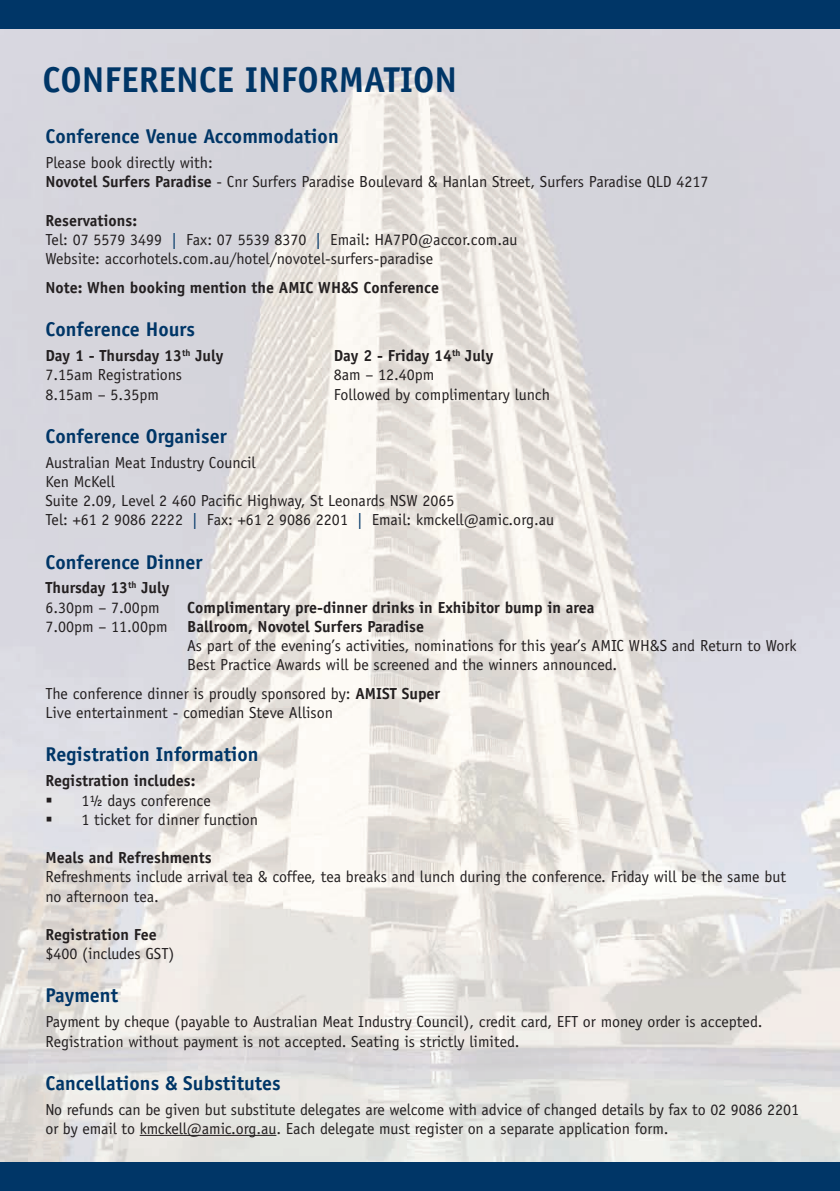
<style>
.page{position:relative;width:840px;height:1191px;background:#fff}
.page>*{position:absolute;margin:0;border:0;box-sizing:border-box;transform-origin:0 0}
.t1{font:700 36px "Officina Sans";color:#003667}
.t2{font:700 20px "Officina Sans";color:#003667}
.t3{font:16px/19.2px "Officina Sans";color:#231f20}
.t4{font:700 16px "Officina Sans";color:#231f20}
.s1{font-weight:700}
.s2{color:#003667}
.s3{font-weight:400}
</style>
<div class="page">
<img style="left:0;top:28px;width:839px;height:1134px">
<hr style="left:140px;top:1135px;width:136px;height:1px;background:#231f20">
<div style="left:0;top:0;width:839px;height:28px;background:#003667"></div>
<div style="left:0;top:1162px;width:839px;height:29px;background:#003667"></div>
<svg style="left:53px;top:805px;width:16px;height:1px"></svg>
<svg style="left:53px;top:824px;width:16px;height:1px"></svg>
<p class="t1" style="left:43px;top:57px;width:416px">CONFERENCE INFORMATION</p>
<p class="t2" style="left:45px;top:124px;width:295px">Conference Venue Accommodation</p>
<p class="t3" style="left:45px;top:153px;width:664px">Please book directly with:<br><span class="s1">Novotel Surfers Paradise</span> - Cnr Surfers Paradise Boulevard &amp; Hanlan Street, Surfers Paradise QLD 4217</p>
<p class="t4" style="left:45px;top:210px;width:93px">Reservations:</p>
<p class="t3" style="left:45px;top:230px;width:473px">Tel: 07 5579 3499 <span class="s2">|</span> Fax: 07 5539 8370 <span class="s2">|</span> Email: HA7PO@accor.com.au</p>
<p class="t3" style="left:45px;top:249px;width:389px">Website: accorhotels.com.au/hotel/novotel-surfers-paradise</p>
<p class="t4" style="left:45px;top:278px;width:395px">Note: When booking mention the AMIC WH&amp;S Conference</p>
<p class="t2" style="left:45px;top:317px;width:151px">Conference Hours</p>
<p class="t4" style="left:45px;top:346px;width:179px">Day 1 - Thursday 13<sup>th</sup> July</p>
<p class="t4" style="left:333px;top:346px;width:161px">Day 2 - Friday 14<sup>th</sup> July</p>
<p class="t3" style="left:45px;top:365px;width:138px">7.15am Registrations</p>
<p class="t3" style="left:333px;top:365px;width:102px">8am – 12.40pm</p>
<p class="t3" style="left:45px;top:384px;width:115px">8.15am – 5.35pm</p>
<p class="t3" style="left:333px;top:384px;width:218px">Followed by complimentary lunch</p>
<p class="t2" style="left:45px;top:423px;width:183px">Conference Organiser</p>
<p class="t3" style="left:45px;top:453px;width:212px">Australian Meat Industry Council</p>
<p class="t3" style="left:45px;top:472px;width:71px">Ken McKell</p>
<p class="t3" style="left:45px;top:491px;width:410px">Suite 2.09, Level 2 460 Pacific Highway, St Leonards NSW 2065</p>
<p class="t3" style="left:45px;top:510px;width:510px">Tel: +61 2 9086 2222 <span class="s2">|</span> Fax: +61 2 9086 2201 <span class="s2">|</span> Email: kmckell@amic.org.au</p>
<p class="t2" style="left:45px;top:549px;width:159px">Conference Dinner</p>
<p class="t4" style="left:45px;top:578px;width:125px">Thursday 13<sup>th</sup> July</p>
<p class="t3" style="left:45px;top:597px;width:116px">6.30pm – 7.00pm</p>
<p class="t4" style="left:187px;top:597px;width:408px">Complimentary pre-dinner drinks in Exhibitor bump in area</p>
<p class="t4" style="left:45px;top:616px;width:380px"><span class="s3">7.00pm – 11.00pm</span> Ballroom, Novotel Surfers Paradise</p>
<p class="t3" style="left:187px;top:636px;width:610px">As part of the evening’s activities, nominations for this year’s AMIC WH&amp;S and Return to Work<br>Best Practice Awards will be screened and the winners announced.</p>
<p class="t3" style="left:45px;top:684px;width:396px">The conference dinner is proudly sponsored by: <span class="s1">AMIST Super</span></p>
<p class="t3" style="left:45px;top:703px;width:289px">Live entertainment - comedian Steve Allison</p>
<p class="t2" style="left:45px;top:742px;width:214px">Registration Information</p>
<p class="t4" style="left:45px;top:771px;width:151px">Registration includes:</p>
<p class="t3" style="left:45px;top:790px;width:167px">▪ 1½ days conference</p>
<p class="t3" style="left:45px;top:809px;width:214px">▪ 1 ticket for dinner function</p>
<p class="t4" style="left:45px;top:847px;width:167px">Meals and Refreshments</p>
<p class="t3" style="left:45px;top:867px;width:741px">Refreshments include arrival tea &amp; coffee, tea breaks and lunch during the conference. Friday will be the same but no afternoon tea.</p>
<p class="t4" style="left:45px;top:924px;width:113px">Registration Fee</p>
<p class="t3" style="left:45px;top:944px;width:130px">$400 (includes GST)</p>
<p class="t2" style="left:45px;top:983px;width:74px">Payment</p>
<p class="t3" style="left:45px;top:1012px;width:718px">Payment by cheque (payable to Australian Meat Industry Council), credit card, EFT or money order is accepted.<br>Registration without payment is not accepted. Seating is strictly limited.</p>
<p class="t2" style="left:45px;top:1070px;width:237px">Cancellations &amp; Substitutes</p>
<p class="t3" style="left:45px;top:1099px;width:754px">No refunds can be given but substitute delegates are welcome with advice of changed details by fax to 02 9086 2201 or by email to kmckell@amic.org.au. Each delegate must register on a separate application form.</p>
</div>
